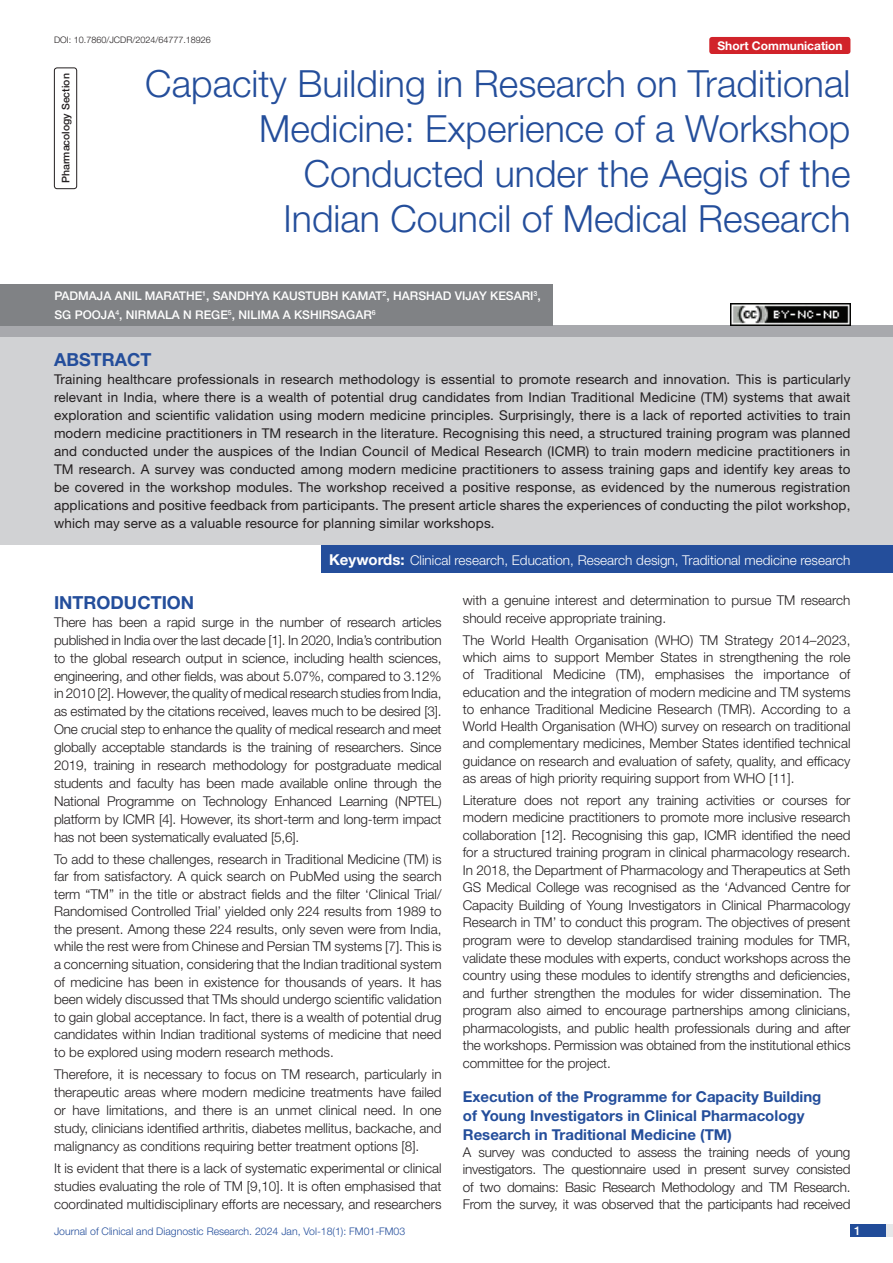
<style>
.page{position:relative;width:893px;height:1263px;background:#fff}
.page>*{position:absolute;margin:0;border:0;box-sizing:border-box;transform-origin:0 0}
.t1{font:300 37.5px/45px "Helvetica Neue";color:#244e9b;text-align:right}
.Heading{font:700 18px "Helvetica Neue";color:#244e9b}
.Abstract_head{font:700 18px "Helvetica Neue";color:#244e9b}
.HEAD_2{font:700 15px/18.8px "Helvetica Neue";color:#244e9b}
.Body_text{font:300 13.5px/17.5px "Helvetica Neue";color:#231f20;text-align:justify}
.Abstract_Text{font:13.5px/18px "Helvetica Neue";letter-spacing:.01em;color:#231f20;text-align:justify}
.Key_words{font:300 13.5px "Helvetica Neue";color:#fff}
.Author{font:500 12px/18.8px "Helvetica Neue";color:#fff}
.t2{font:700 12px "Helvetica Neue";color:#fff}
.t3{font:300 10.5px "Helvetica Neue";color:#244e9b}
.section{font:500 10.5px "Helvetica Neue";color:#231f20}
.DOI{font:300 9px "Helvetica Neue";color:#231f20}
.s1{font-weight:700;font-size:15px}
</style>
<div class="page">
<div style="left:850px;top:1224px;width:43px;height:13px;background:#e6e7e9"></div>
<div style="left:850px;top:1224px;width:35px;height:13px;background:#214c99"></div>
<div style="left:709px;top:37px;width:141px;height:17px;background:#d1232a;border-radius:3px"></div>
<div style="left:54px;top:67px;width:23px;height:122px;border:1px solid #231f20;border-radius:3px"></div>
<div style="left:0;top:326px;width:893px;height:12px;background:#a8a9ad"></div>
<div style="left:0;top:284px;width:552px;height:42px;background:#808285"></div>
<div style="left:0;top:338px;width:893px;height:207px;background:#d1d2d4"></div>
<div style="left:321px;top:545px;width:572px;height:28px;background:#244e9b"></div>
<img style="left:730px;top:303px;width:120px;height:23px">
<p class="DOI" style="left:54px;top:35px;width:158px">DOI: 10.7860/JCDR/2024/64777.18926</p>
<p class="t2" style="left:717px;top:38px;width:127px">Short Communication</p>
<p class="section" style="left:60px;top:183px;width:111px;rotate:-90deg">PHARMACOLOGY SECTION</p>
<p class="t1" style="left:145px;top:60px;width:707px">Capacity Building in Research on Traditional Medicine: Experience of a Workshop Conducted under the Aegis of the<br>Indian Council of Medical Research</p>
<p class="Author" style="left:54px;top:286px;width:488px">PADMAJA ANIL MARATHE<sup>1</sup>, SANDHYA KAUSTUBH KAMAT<sup>2</sup>, HARSHAD VIJAY KESARI<sup>3</sup>,<br>SG POOJA<sup>4</sup>, NIRMALA N REG E<sup>5</sup>, NILIMA A KSHIRSAGAR<sup>6</sup></p>
<p class="Abstract_head" style="left:54px;top:348px;width:99px">ABSTRACT</p>
<p class="Abstract_Text" style="left:54px;top:370px;width:798px">Training healthcare professionals in research methodology is essential to promote research and innovation. This is particularly relevant in India, where there is a wealth of potential drug candidates from Indian Traditional Medicine (TM) systems that await exploration and scientific validation using modern medicine principles. Surprisingly, there is a lack of reported activities to train modern medicine practitioners in TM research in the literature. Recognising this need, a structured training program was planned and conducted under the auspices of the Indian Council of Medical Research (ICMR) to train modern medicine practitioners in TM research. A survey was conducted among modern medicine practitioners to assess training gaps and identify key areas to be covered in the workshop modules. The workshop received a positive response, as evidenced by the numerous registration applications and positive feedback from participants. The present article shares the experiences of conducting the pilot workshop, which may serve as a valuable resource for planning similar workshops.</p>
<p class="Key_words" style="left:329px;top:552px;width:523px"><span class="s1">Keywords:</span> Clinical research, Education, Research design, Traditional medicine research</p>
<p class="Heading" style="left:54px;top:591px;width:142px">INTRODUCTION</p>
<p class="Body_text" style="left:54px;top:613px;width:389px">There has been a rapid surge in the number of research articles published in India over the last decade [1]. In 2020, India’s contribution to the global research output in science, including health sciences, engineering, and other fields, was about 5.07%, compared to 3.12% in 2010 [2]. However, the quality of medical research studies from India, as estimated by the citations received, leaves much to be desired [3].<br>One crucial step to enhance the quality of medical research and meet globally acceptable standards is the training of researchers. Since 2019, training in research methodology for postgraduate medical students and faculty has been made available online through the National Programme on Technology Enhanced Learning (NPTEL) platform by ICMR [4]. However, its short-term and long-term impact has not been systematically evaluated [5,6].</p>
<p class="Body_text" style="left:54px;top:850px;width:389px">To add to these challenges, research in Traditional Medicine (TM) is far from satisfactory. A quick search on PubMed using the search term “TM” in the title or abstract fields and the filter ‘Clinical Trial/ Randomised Controlled Trial’ yielded only 224 results from 1989 to the present. Among these 224 results, only seven were from India, while the rest were from Chinese and Persian TM systems [7]. This is a concerning situation, considering that the Indian traditional system of medicine has been in existence for thousands of years. It has been widely discussed that TMs should undergo scientific validation to gain global acceptance. In fact, there is a wealth of potential drug candidates within Indian traditional systems of medicine that need to be explored using modern research methods.</p>
<p class="Body_text" style="left:54px;top:1065px;width:389px;line-height:18px">Therefore, it is necessary to focus on TM research, particularly in therapeutic areas where modern medicine treatments have failed or have limitations, and there is an unmet clinical need. In one study, clinicians identified arthritis, diabetes mellitus, backache, and malignancy as conditions requiring better treatment options [8].</p>
<p class="Body_text" style="left:54px;top:1159px;width:389px;line-height:18px">It is evident that there is a lack of systematic experimental or clinical studies evaluating the role of TM [9,10]. It is often emphasised that coordinated multidisciplinary efforts are necessary, and researchers</p>
<p class="Body_text" style="left:463px;top:591px;width:389px;line-height:18px">with a genuine interest and determination to pursue TM research should receive appropriate training.</p>
<p class="Body_text" style="left:463px;top:631px;width:389px">The World Health Organisation (WHO) TM Strategy 2014–2023, which aims to support Member States in strengthening the role of Traditional Medicine (TM), emphasises the importance of education and the integration of modern medicine and TM systems to enhance Traditional Medicine Research (TMR). According to a World Health Organisation (WHO) survey on research on traditional and complementary medicines, Member States identified technical guidance on research and evaluation of safety, quality, and efficacy as areas of high priority requiring support from WHO [11].</p>
<p class="Body_text" style="left:463px;top:791px;width:389px">Literature does not report any training activities or courses for modern medicine practitioners to promote more inclusive research collaboration [12]. Recognising this gap, ICMR identified the need for a structured training program in clinical pharmacology research.<br>In 2018, the Department of Pharmacology and Therapeutics at Seth GS Medical College was recognised as the ‘Advanced Centre for Capacity Building of Young Investigators in Clinical Pharmacology Research in TM’ to conduct this program. The objectives of present program were to develop standardised training modules for TMR, validate these modules with experts, conduct workshops across the country using these modules to identify strengths and deficiencies, and further strengthen the modules for wider dissemination. The program also aimed to encourage partnerships among clinicians, pharmacologists, and public health professionals during and after the workshops. Permission was obtained from the institutional ethics committee for the project.</p>
<p class="HEAD_2" style="left:463px;top:1087px;width:360px">Execution of the Programme for Capacity Building of Young Investigators in Clinical Pharmacology<br>Research in Traditional Medicine (TM)</p>
<p class="Body_text" style="left:463px;top:1143px;width:389px">A survey was conducted to assess the training needs of young investigators. The questionnaire used in present survey consisted of two domains: Basic Research Methodology and TM Research.<br>From the survey, it was observed that the participants had received</p>
<p class="t3" style="left:54px;top:1225px;width:353px">Journal of Clinical and Diagnostic Research. 2024 Jan, Vol-18(1): FM01-FM03</p>
<p class="Author" style="left:854px;top:1221px;width:8px">1</p>
</div>
